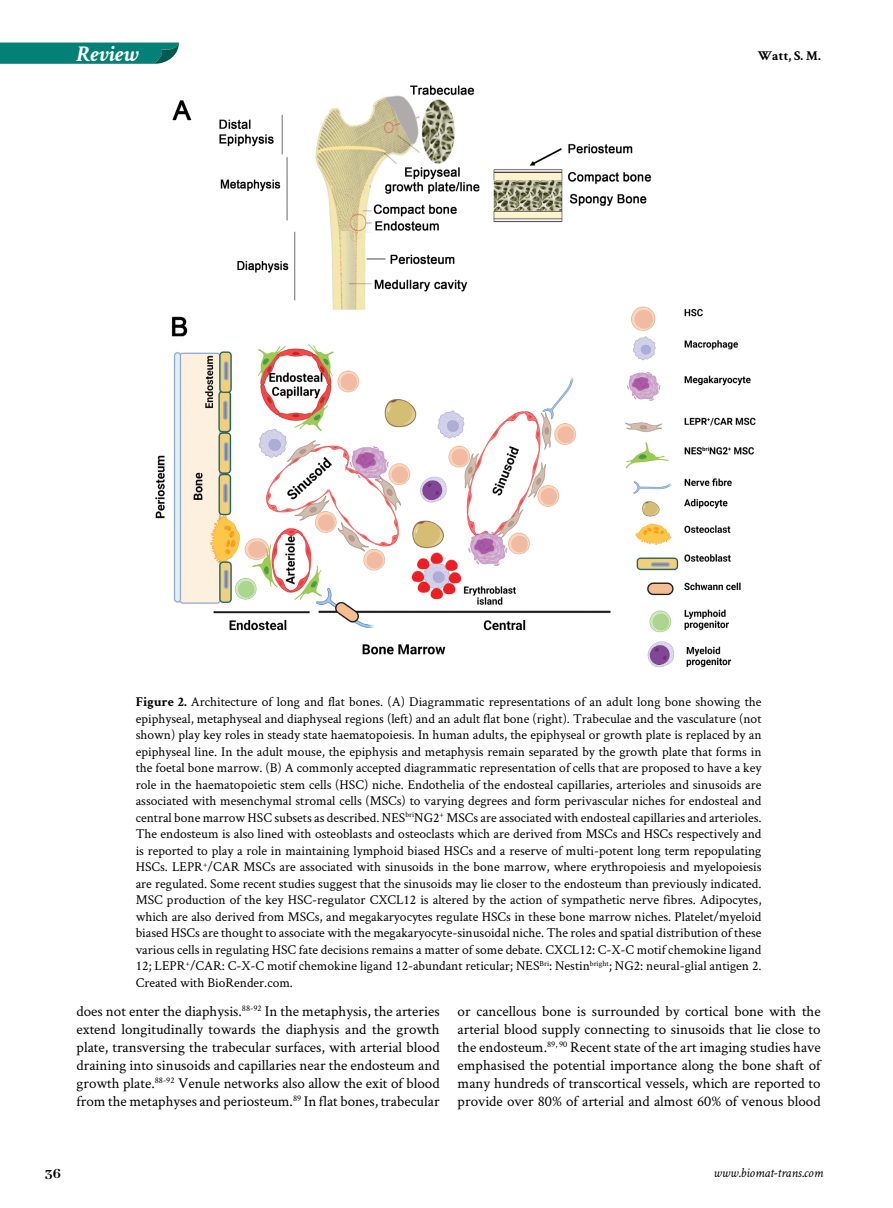
<style>
.page{position:relative;width:893px;height:1208px;background:#fff}
.page>*{position:absolute;margin:0;border:0;box-sizing:border-box;transform-origin:0 0}
.t1{font:italic 700 22.5px "Crimson Text";color:#fff}
.t2{font:15px/18px "Crimson Text";color:#000;text-align:justify}
.t3{font:800 15px "Abhaya Libre";color:#000}
.t4{font:13.5px/16.5px "Crimson Text";color:#000;text-align:justify}
.t5{font:italic 13.5px "Crimson Text";color:#000}
.t6{font:700 13.5px "Crimson Text";color:#000}
.s1{font-weight:700}
</style>
<div class="page">
<svg style="left:0;top:43px;width:179px;height:21px;background:#0e8379"></svg>
<img style="left:155px;top:85px;width:601px;height:583px">
<h1 class="t1" style="left:77px;top:40px;width:64px">Review</h1>
<p class="t6" style="left:758px;top:47px;width:64px">Watt, S. M.</p>
<p class="t4" style="left:136px;top:693px;width:627px"><span class="s1">Figure 2.</span> Architecture of long and flat bones. (A) Diagrammatic representations of an adult long bone showing the epiphyseal, metaphyseal and diaphyseal regions (left) and an adult flat bone (right). Trabeculae and the vasculature (not shown) play key roles in steady state haematopoiesis. In human adults, the epiphyseal or growth plate is replaced by an epiphyseal line. In the adult mouse, the epiphysis and metaphysis remain separated by the growth plate that forms in the foetal bone marrow. (B) A commonly accepted diagrammatic representation of cells that are proposed to have a key role in the haematopoietic stem cells (HSC) niche. Endothelia of the endosteal capillaries, arterioles and sinusoids are associated with mesenchymal stromal cells (MSCs) to varying degrees and form perivascular niches for endosteal and central bone marrow HSC subsets as described. NES<sup>bri</sup>NG2<sup>+</sup> MSCs are associated with endosteal capillaries and arterioles.<br>The endosteum is also lined with osteoblasts and osteoclasts which are derived from MSCs and HSCs respectively and is reported to play a role in maintaining lymphoid biased HSCs and a reserve of multi-potent long term repopulating HSCs. LEPR<sup>+</sup>/CAR MSCs are associated with sinusoids in the bone marrow, where erythropoiesis and myelopoiesis are regulated. Some recent studies suggest that the sinusoids may lie closer to the endosteum than previously indicated.<br>MSC production of the key HSC-regulator CXCL12 is altered by the action of sympathetic nerve fibres. Adipocytes, which are also derived from MSCs, and megakaryocytes regulate HSCs in these bone marrow niches. Platelet/myeloid biased HSCs are thought to associate with the megakaryocyte-sinusoidal niche. The roles and spatial distribution of these various cells in regulating HSC fate decisions remains a matter of some debate. CXCL12: C-X-C motif chemokine ligand 12; LEPR<sup>+</sup>/CAR: C-X-C motif chemokine ligand 12-abundant reticular; NES<sup>Bri</sup>: Nestin<sup>bright</sup>; NG2: neural-glial antigen 2.<br>Created with BioRender.com.</p>
<p class="t2" style="left:77px;top:1001px;width:365px">does not enter the diaphysis.<sup>88-92</sup> In the metaphysis, the arteries extend longitudinally towards the diaphysis and the growth plate, transversing the trabecular surfaces, with arterial blood draining into sinusoids and capillaries near the endosteum and growth plate.<sup>88-92</sup> Venule networks also allow the exit of blood from the metaphyses and periosteum.<sup>89</sup> In flat bones, trabecular</p>
<p class="t2" style="left:458px;top:1001px;width:365px">or cancellous bone is surrounded by cortical bone with the arterial blood supply connecting to sinusoids that lie close to the endosteum.<sup>89,</sup> <sup>90</sup> Recent state of the art imaging studies have emphasised the potential importance along the bone shaft of many hundreds of transcortical vessels, which are reported to provide over 80% of arterial and almost 60% of venous blood</p>
<p class="t3" style="left:45px;top:1165px;width:17px">36</p>
<p class="t5" style="left:714px;top:1165px;width:111px">www.biomat-trans.com</p>
</div>
